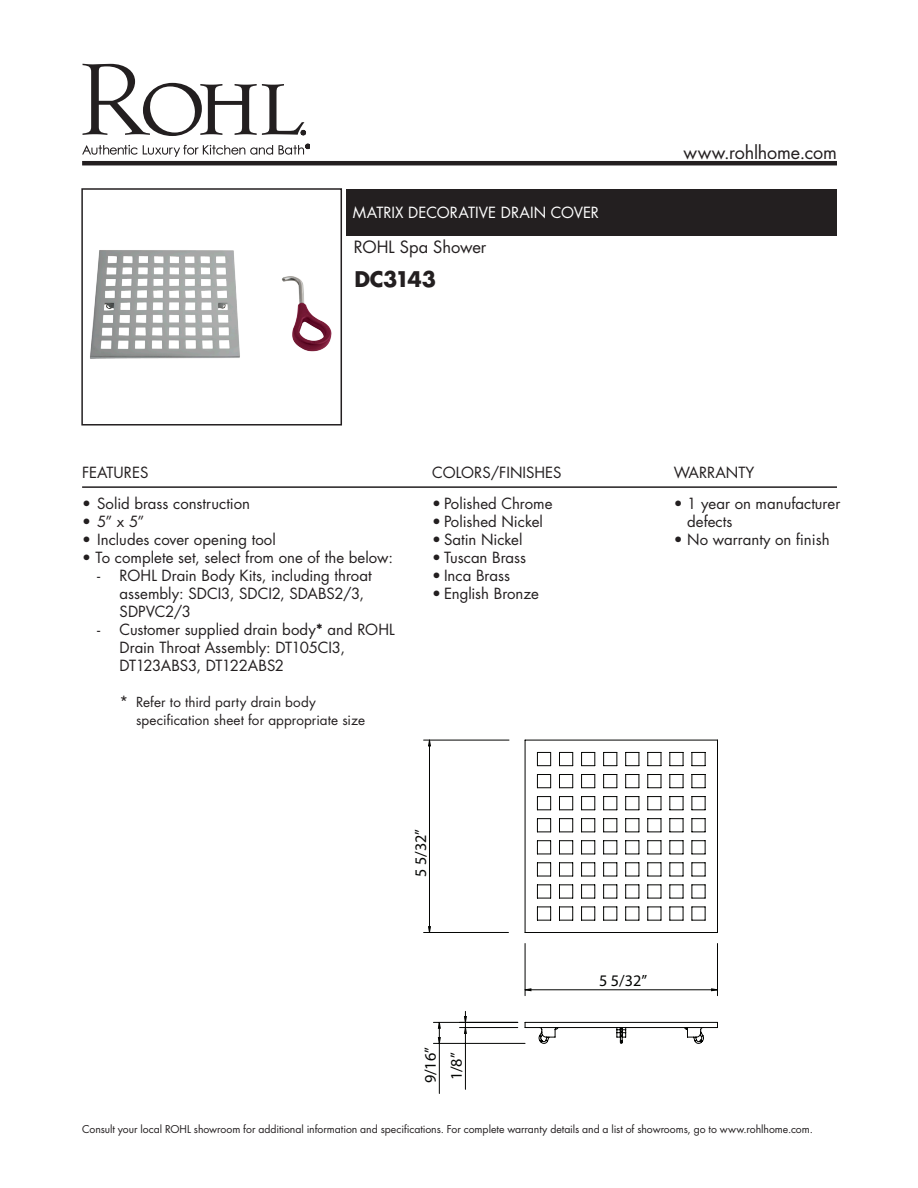
<style>
.page{position:relative;width:918px;height:1188px;background:#fff}
.page>*{position:absolute;margin:0;border:0;box-sizing:border-box;transform-origin:0 0}
.Product_Info_Nest{font:700 21px "Futura";letter-spacing:-.025em;color:#231f20}
.t1{font:18px "Futura";letter-spacing:-.005em;color:#231f20}
.t2{font:16.5px "Futura";color:#231f20}
.t3{font:16.2px/26px "Myriad Pro";color:#040503}
.Product_Info_Nest-2{font:15px "Futura";color:#231f20}
.Suggested_Retail_Pri{font:15px "Futura";color:#231f20}
.Product_Title_Bar{font:15px "Futura";color:#fff}
.Product_Info_Nest-3{font:15px "Futura";letter-spacing:-.035em;color:#231f20}
.Product_Info_Nest-4{font:13.5px "Futura";letter-spacing:.005em;color:#231f20}
.t4{font:10.5px "Futura";letter-spacing:-.005em;color:#231f20}
.s1{font-weight:700}
.s2{font-size:15px}
</style>
<div class="page">
<svg style="left:82px;top:64px;width:224px;height:72px"></svg>
<svg style="left:82px;top:145px;width:191px;height:12px"></svg>
<svg style="left:279px;top:144px;width:31px;height:11px"></svg>
<hr style="left:82px;top:161px;width:755px;height:4px;background:#231f20">
<hr style="left:82px;top:486px;width:755px;height:2px;background:#231f20">
<div style="left:346px;top:189px;width:491px;height:46px;background:#231f20"></div>
<img style="left:90px;top:250px;width:242px;height:109px">
<div style="left:81px;top:188px;width:261px;height:238px;border:2px solid #231f20"></div>
<hr style="left:460px;top:1027px;width:58px;height:1px;background:#040503">
<hr style="left:465px;top:1028px;width:1px;height:61px;background:#040503">
<hr style="left:433px;top:1022px;width:85px;height:1px;background:#040503">
<hr style="left:433px;top:1043px;width:92px;height:1px;background:#040503">
<hr style="left:439px;top:1043px;width:1px;height:51px;background:#040503">
<hr style="left:424px;top:740px;width:85px;height:1px;background:#040503">
<hr style="left:424px;top:932px;width:84px;height:1px;background:#040503">
<svg style="left:429px;top:740px;width:37px;height:303px"></svg>
<svg style="left:524px;top:740px;width:194px;height:304px"></svg>
<p class="Product_Title_Bar" style="left:353px;top:202px;width:248px">MATRIX DECORATIVE DRAIN COVER</p>
<p class="t2" style="left:354px;top:236px;width:134px">ROHL Spa Shower</p>
<p class="Product_Info_Nest" style="left:354px;top:264px;width:83px">DC3143</p>
<p class="t1" style="left:683px;top:140px;width:155px">www.rohlhome.com</p>
<p class="Product_Info_Nest-2" style="left:82px;top:462px;width:68px">FEATURES</p>
<p class="Product_Info_Nest-2" style="left:82px;top:494px;width:169px">• Solid brass construction</p>
<p class="Product_Info_Nest-2" style="left:82px;top:512px;width:64px">• 5” x 5”</p>
<p class="Product_Info_Nest-2" style="left:82px;top:530px;width:195px">• Includes cover opening tool</p>
<p class="Product_Info_Nest-2" style="left:82px;top:548px;width:312px">• To complete set, select from one of the below:</p>
<p class="Product_Info_Nest-2" style="left:97px;top:566px;width:276px">- ROHL Drain Body Kits, including throat</p>
<p class="Product_Info_Nest-2" style="left:120px;top:584px;width:246px">assembly: SDCI3, SDCI2, SDABS2/3,</p>
<p class="Product_Info_Nest-2" style="left:120px;top:602px;width:73px">SDPVC2/3</p>
<p class="Product_Info_Nest-2" style="left:97px;top:620px;width:299px">- Customer supplied drain body<span class="s1">*</span> and ROHL</p>
<p class="Product_Info_Nest-2" style="left:120px;top:638px;width:227px">Drain Throat Assembly: DT105CI3,</p>
<p class="Product_Info_Nest-3" style="left:120px;top:656px;width:166px">DT123ABS3, DT122ABS2</p>
<p class="Product_Info_Nest-4" style="left:120px;top:693px;width:198px"><span class="s2">*</span> Refer to third party drain body</p>
<p class="Product_Info_Nest-4" style="left:136px;top:711px;width:230px">specification sheet for appropriate size</p>
<p class="Product_Info_Nest-2" style="left:432px;top:462px;width:131px">COLORS/FINISHES</p>
<p class="Suggested_Retail_Pri" style="left:432px;top:494px;width:122px">• Polished Chrome</p>
<p class="Suggested_Retail_Pri" style="left:432px;top:512px;width:112px">• Polished Nickel</p>
<p class="Suggested_Retail_Pri" style="left:432px;top:530px;width:92px">• Satin Nickel</p>
<p class="Suggested_Retail_Pri" style="left:432px;top:548px;width:96px">• Tuscan Brass</p>
<p class="Suggested_Retail_Pri" style="left:432px;top:566px;width:80px">• Inca Brass</p>
<p class="Suggested_Retail_Pri" style="left:432px;top:584px;width:109px">• English Bronze</p>
<p class="Product_Info_Nest-2" style="left:674px;top:462px;width:82px">WARRANTY</p>
<p class="Product_Info_Nest-2" style="left:674px;top:494px;width:168px">• 1 year on manufacturer</p>
<p class="Product_Info_Nest-2" style="left:687px;top:512px;width:47px">defects</p>
<p class="Product_Info_Nest-2" style="left:674px;top:530px;width:157px">• No warranty on finish</p>
<p class="t3" style="left:407px;top:877px;width:49px;rotate:-90deg">5 5/32”</p>
<p class="t3" style="left:417px;top:1083px;width:38px;rotate:-90deg">9/16”<br>1/8”</p>
<p class="t3" style="left:599px;top:967px;width:49px">5 5/32”</p>
<p class="t4" style="left:82px;top:1121px;width:732px">Consult your local ROHL showroom for additional information and specifications. For complete warranty details and a list of showrooms, go to www.rohlhome.com.</p>
</div>
